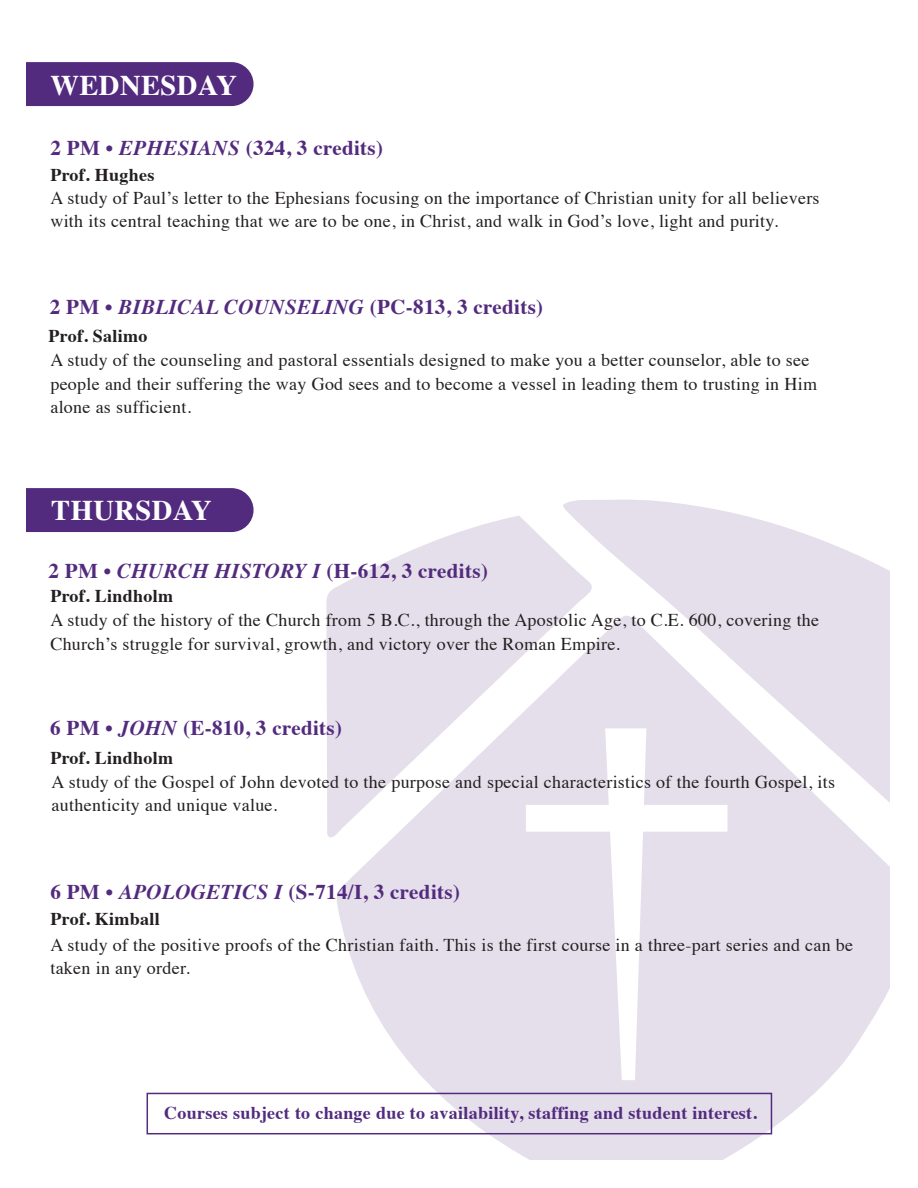
<style>
.page{position:relative;width:918px;height:1188px;background:#fff}
.page>*{position:absolute;margin:0;border:0;box-sizing:border-box;transform-origin:0 0}
.t1{font:700 28.5px "Times";letter-spacing:.015em;color:#fff}
.t2{font:700 21px "Times";letter-spacing:.015em;color:#532b7e}
.t3{font:18px/23.2px "Times";letter-spacing:.015em;color:#231f20}
.t4{font:700 18px "Times";letter-spacing:.015em;color:#532b7e}
.t5{font:700 18px "Times";letter-spacing:.015em;color:#231f20}
.s1{font-style:italic}
</style>
<div class="page">
<div style="left:27px;top:62px;width:227px;height:44px;background:#532b7e"></div>
<div style="left:27px;top:488px;width:227px;height:44px;background:#532b7e"></div>
<svg style="left:563px;top:500px;width:327px;height:113px;fill:#e5dfeb"></svg>
<svg style="left:326px;top:516px;width:270px;height:322px;fill:#e5dfeb"></svg>
<svg style="left:336px;top:613px;width:554px;height:547px;fill:#e5dfeb"></svg>
<div style="left:147px;top:1093px;width:625px;height:41px;border:2px solid #532b7e"></div>
<h1 class="t1" style="left:50px;top:58px;width:188px">WEDNESDAY</h1>
<p class="t2" style="left:50px;top:128px;width:334px">2 PM • <span class="s1">EPHESIANS</span> (324, 3 credits)</p>
<p class="t5" style="left:50px;top:157px;width:106px">Prof. Hughes</p>
<p class="t3" style="left:50px;top:185px;width:771px">A study of Paul’s letter to the Ephesians focusing on the importance of Christian unity for all believers with its central teaching that we are to be one, in Christ, and walk in God’s love, light and purity.</p>
<p class="t2" style="left:50px;top:287px;width:495px">2 PM • <span class="s1">BIBLICAL COUNSELING</span> (PC-813, 3 credits)</p>
<p class="t5" style="left:48px;top:318px;width:101px">Prof. Salimo</p>
<p class="t3" style="left:50px;top:347px;width:768px">A study of the counseling and pastoral essentials designed to make you a better counselor, able to see people and their suffering the way God sees and to become a vessel in leading them to trusting in Him alone as sufficient.</p>
<h1 class="t1" style="left:51px;top:483px;width:162px">THURSDAY</h1>
<p class="t2" style="left:48px;top:551px;width:441px">2 PM • <span class="s1">CHURCH HISTORY I</span> (H-612, 3 credits)</p>
<p class="t5" style="left:50px;top:579px;width:124px">Prof. Lindholm</p>
<p class="t3" style="left:50px;top:607px;width:770px">A study of the history of the Church from 5 B.C., through the Apostolic Age, to C.E. 600, covering the<br>Church’s struggle for survival, growth, and victory over the Roman Empire.</p>
<p class="t2" style="left:50px;top:708px;width:294px">6 PM • <span class="s1">JOHN</span> (E-810, 3 credits)</p>
<p class="t5" style="left:50px;top:740px;width:124px">Prof. Lindholm</p>
<p class="t3" style="left:52px;top:769px;width:785px">A study of the Gospel of John devoted to the purpose and special characteristics of the fourth Gospel, its authenticity and unique value.</p>
<p class="t2" style="left:50px;top:872px;width:411px">6 PM • <span class="s1">APOLOGETICS I</span> (S-714/I, 3 credits)</p>
<p class="t5" style="left:50px;top:902px;width:111px">Prof. Kimball</p>
<p class="t3" style="left:50px;top:932px;width:804px">A study of the positive proofs of the Christian faith. This is the first course in a three-part series and can be taken in any order.</p>
<p class="t4" style="left:164px;top:1096px;width:594px">Courses subject to change due to availability, staffing and student interest.</p>
</div>
